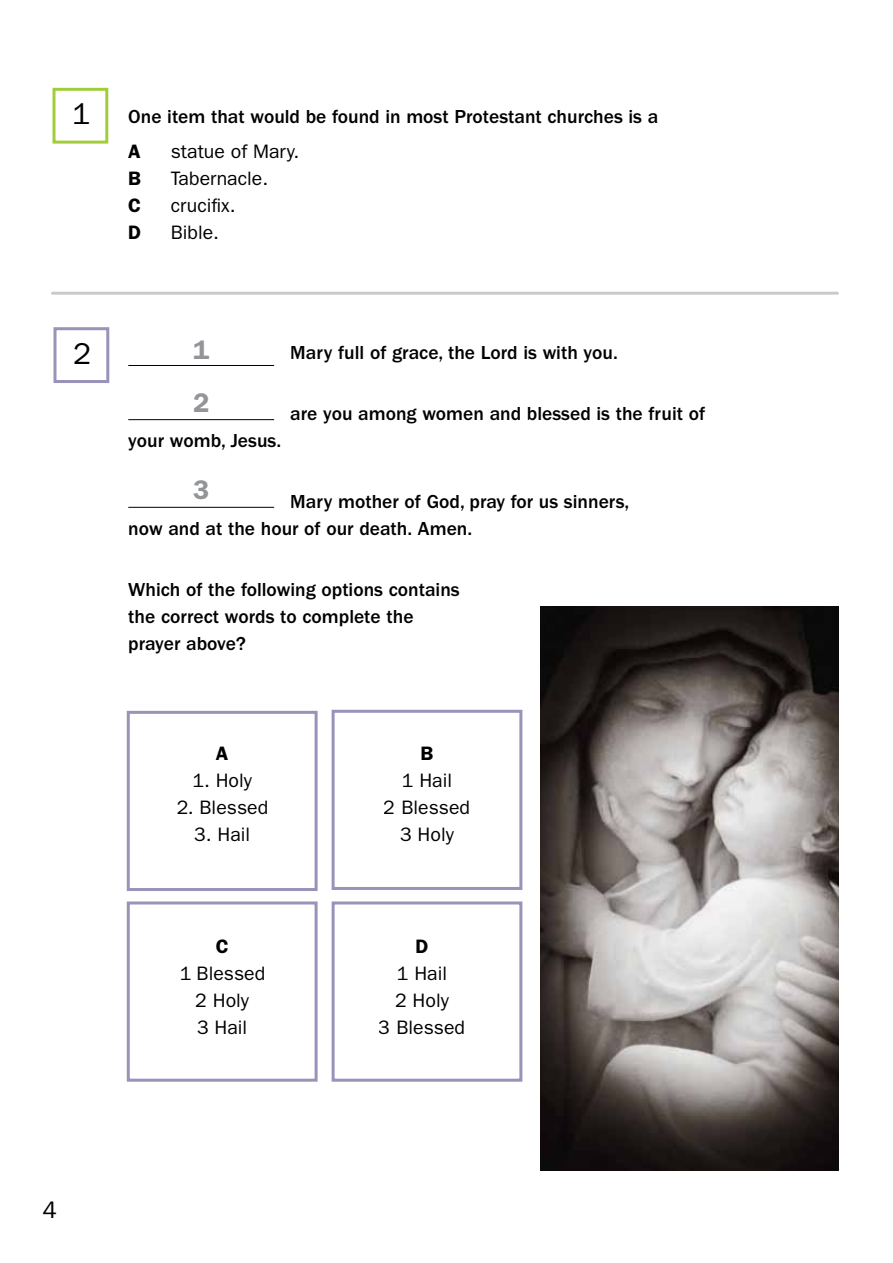
<style>
.page{position:relative;width:893px;height:1263px;background:#fff}
.page>*{position:absolute;margin:0;border:0;box-sizing:border-box;transform-origin:0 0}
.t1{font:30.3px "ITC Franklin Gothic Std";color:#000}
.t2{font:600 27px/53.1px "ITC Franklin Gothic Std";color:#939598}
.t3{font:24px "ITC Franklin Gothic Std";color:#000}
.t4{font:500 19.5px/27px "ITC Franklin Gothic Std";color:#000}
.t5{font:19.5px/27px "ITC Franklin Gothic Std";color:#000;text-align:center}
.t6{font:600 19.5px "ITC Franklin Gothic Std";color:#000}
.s1{font-weight:400;font-size:30.3px}
.s2{font-weight:600}
</style>
<div class="page">
<hr style="left:52px;top:292px;width:785px;height:3px;background:#939598">
<div style="left:52px;top:88px;width:56px;height:56px;border:3px solid #a1cd3a"></div>
<div style="left:53px;top:327px;width:56px;height:56px;border:3px solid #9992b9"></div>
<img style="left:540px;top:606px;width:299px;height:565px">
<div style="left:127px;top:711px;width:191px;height:180px;border:3px solid #9992b9"></div>
<div style="left:127px;top:901px;width:191px;height:181px;border:3px solid #9992b9"></div>
<div style="left:332px;top:901px;width:190px;height:181px;border:3px solid #9992b9"></div>
<div style="left:332px;top:710px;width:190px;height:180px;border:3px solid #9992b9"></div>
<hr style="left:128px;top:365px;width:146px;height:1px;background:#000">
<hr style="left:128px;top:419px;width:146px;height:1px;background:#000">
<hr style="left:128px;top:507px;width:146px;height:1px;background:#000">
<p class="t4" style="left:128px;top:99px;width:532px;line-height:35.5px;text-indent:-56px"><span class="s1">1</span> One item that would be found in most Protestant churches is a<br><span class="s2">A</span></p>
<p class="t5" style="left:171px;top:138px;width:130px">statue of Mary.</p>
<p class="t6" style="left:128px;top:167px;width:14px">B</p>
<p class="t5" style="left:171px;top:165px;width:99px">Tabernacle.</p>
<p class="t6" style="left:128px;top:194px;width:14px">C</p>
<p class="t5" style="left:171px;top:192px;width:66px">crucifix.</p>
<p class="t6" style="left:128px;top:221px;width:14px">D</p>
<p class="t5" style="left:171px;top:219px;width:50px">Bible.</p>
<h2 class="t2" style="left:193px;top:323px;width:18px">1<br>2</h2>
<h1 class="t1" style="left:73px;top:336px;width:20px">2</h1>
<p class="t4" style="left:290px;top:339px;width:329px">Mary full of grace, the Lord is with you.</p>
<p class="t4" style="left:290px;top:400px;width:416px">are you among women and blessed is the fruit of</p>
<p class="t4" style="left:128px;top:427px;width:154px">your womb, Jesus.</p>
<h2 class="t2" style="left:193px;top:464px;width:18px">3</h2>
<p class="t4" style="left:128px;top:488px;width:503px;text-indent:162px">Mary mother of God, pray for us sinners, now and at the hour of our death. Amen.</p>
<p class="t4" style="left:128px;top:576px;width:333px">Which of the following options contains the correct words to complete the prayer above?</p>
<p class="t6" style="left:216px;top:742px;width:14px">A</p>
<p class="t5" style="left:192px;top:767px;width:61px">1. Holy</p>
<p class="t5" style="left:176px;top:794px;width:94px">2. Blessed</p>
<p class="t5" style="left:194px;top:821px;width:58px">3. Hail</p>
<p class="t6" style="left:216px;top:935px;width:14px">C</p>
<p class="t5" style="left:179px;top:960px;width:88px">1 Blessed<br>2 Holy<br>3 Hail</p>
<p class="t6" style="left:421px;top:742px;width:14px">B</p>
<p class="t5" style="left:384px;top:767px;width:88px">1 Hail<br>2 Blessed<br>3 Holy</p>
<p class="t6" style="left:416px;top:935px;width:14px">D</p>
<p class="t5" style="left:379px;top:960px;width:88px">1 Hail<br>2 Holy<br>3 Blessed</p>
<p class="t3" style="left:43px;top:1196px;width:16px">4</p>
</div>
